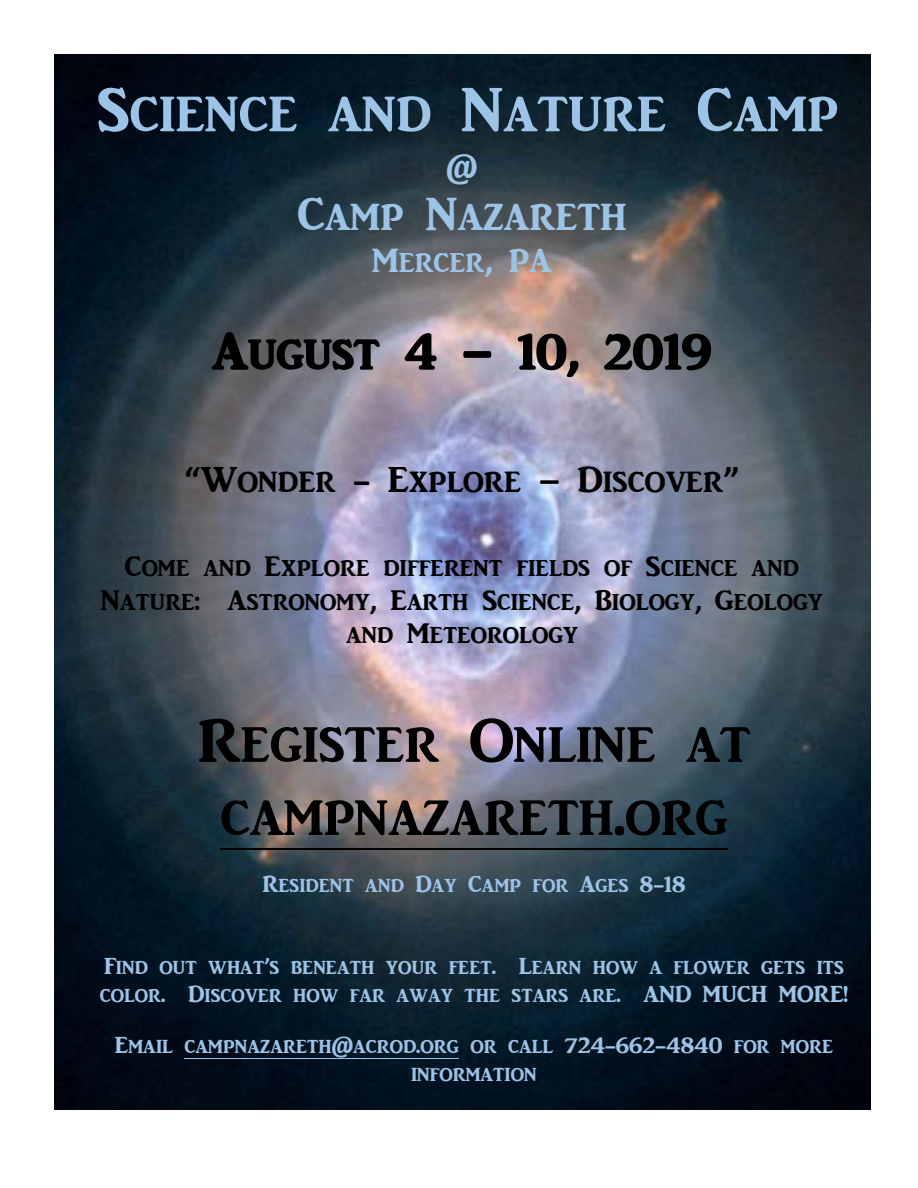
<style>
.page{position:relative;width:918px;height:1188px;background:#fff}
.page>*{position:absolute;margin:0;border:0;box-sizing:border-box;transform-origin:0 0}
.t1{font:64.05px/73.2px "ARJULIAN";color:#000;text-align:center}
.t2{font:64.05px "ARJULIAN";color:#9dc3e6}
.t3{font:53.25px "ARJULIAN";color:#000}
.t4{font:48px "ARJULIAN";color:#9dc3e6}
.t5{font:37.35px "ARJULIAN";color:#000}
.t6{font:34.65px "ARJULIAN";color:#9dc3e6}
.t7{font:29.25px/33.6px "ARJULIAN";color:#000;text-align:center}
.t8{font:24px/27.5px "ARJULIAN";color:#9dc3e6}
</style>
<div class="page">
<img style="left:54px;top:54px;width:816px;height:1055px">
<svg style="left:211px;top:331px;width:170px;height:40px;background:#56565c"></svg>
<svg style="left:403px;top:332px;width:35px;height:38px"></svg>
<svg style="left:462px;top:350px;width:30px;height:9px"></svg>
<svg style="left:517px;top:332px;width:62px;height:46px;background:#a48f8c"></svg>
<svg style="left:603px;top:332px;width:109px;height:40px;background:#616267"></svg>
<hr style="left:220px;top:848px;width:508px;height:2px;background:#000">
<hr style="left:184px;top:1058px;width:275px;height:1px;background:#9cc3e5">
<p class="t2" style="left:97px;top:76px;width:743px">Science and Nature Camp</p>
<p class="t6" style="left:447px;top:148px;width:32px">@</p>
<p class="t4" style="left:297px;top:188px;width:331px">Camp Nazareth</p>
<p class="t6" style="left:372px;top:242px;width:182px">Mercer, PA</p>
<p class="t3" style="left:212px;top:323px;width:500px">August 4 – 10, 2019</p>
<p class="t5" style="left:185px;top:459px;width:555px">“Wonder - Explore – Discover”</p>
<p class="t7" style="left:101px;top:550px;width:723px">Come and Explore different fields of Science and<br>Nature: Astronomy, Earth Science, Biology, Geology and Meteorology</p>
<p class="t1" style="left:198px;top:705px;width:554px">Register Online at campnazareth.org</p>
<p class="t8" style="left:263px;top:870px;width:425px">Resident and Day Camp for Ages 8-18</p>
<p class="t8" style="left:100px;top:953px;width:750px">Find out what’s beneath your feet. Learn how a flower gets its color. Discover how far away the stars are. AND MUCH MORE!</p>
<p class="t8" style="left:115px;top:1032px;width:720px;text-align:center">Email campnazareth@acrod.org or call 724-662-4840 for more information</p>
</div>
